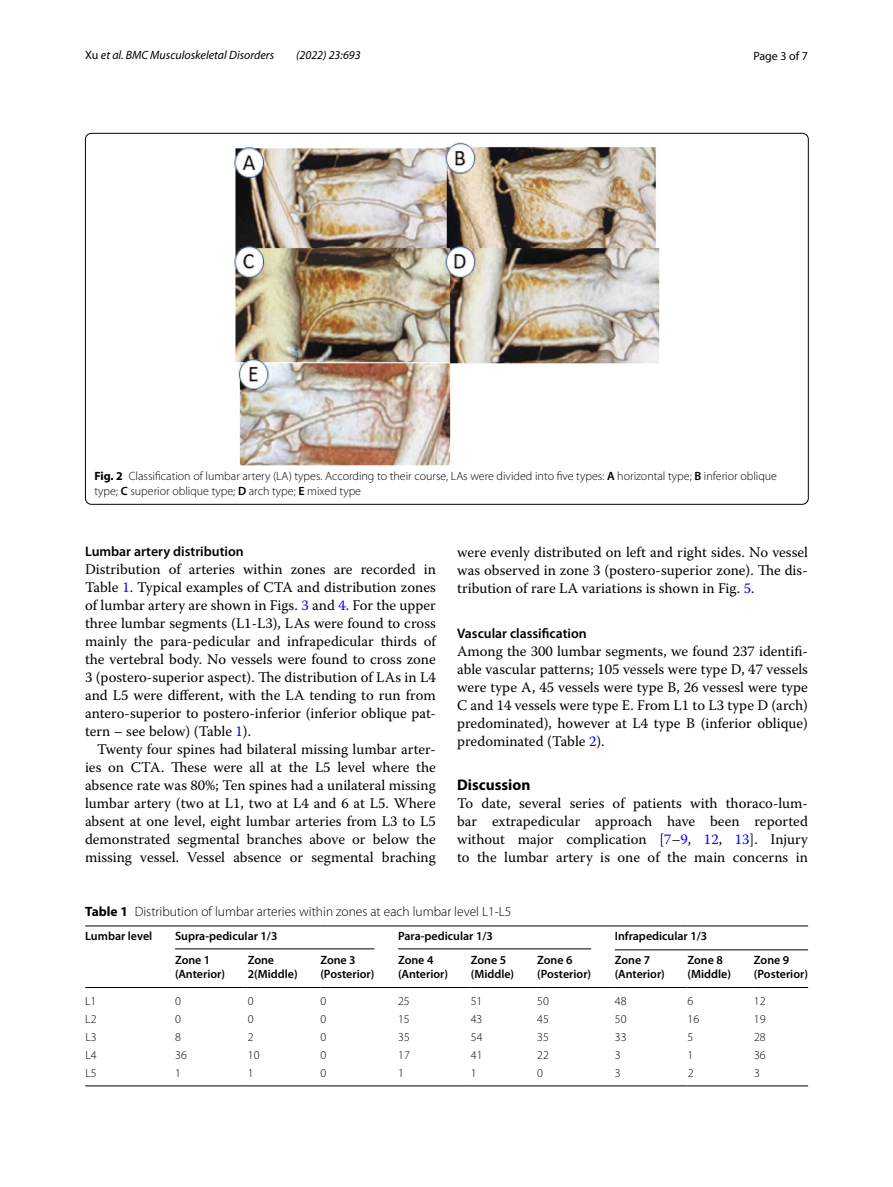
<style>
.page{position:relative;width:893px;height:1187px;background:#fff}
.page>*{position:absolute;margin:0;border:0;box-sizing:border-box;transform-origin:0 0}
.t1{font:700 15.45px "Myriad Pro";color:#000}
.t2{font:14.7px/18px "Warnock Pro";color:#000;text-align:justify}
.t3{font:600 13.8px "Myriad Pro";color:#000}
.t4{font:300 13.5px "Myriad Pro";color:#000}
.t5{font:300 12px/15px "Myriad Pro";color:#000}
.t6{font:600 12px/13.5px "Myriad Pro";color:#000}
.t7{font:italic 12px "Myriad Pro";color:#000}
.t8{font:12px "Myriad Pro";color:#000}
.s1{font-style:normal}
.s2{font-weight:700}
.s3{font-weight:600}
.s4{color:#00f}
</style>
<div class="page">
<img style="left:234px;top:142px;width:425px;height:323px">
<hr style="left:85px;top:925px;width:90px;height:1px;background:#000">
<hr style="left:85px;top:987px;width:90px;height:1px;background:#000">
<hr style="left:175px;top:925px;width:73px;height:1px;background:#000">
<hr style="left:248px;top:925px;width:72px;height:1px;background:#000">
<hr style="left:320px;top:925px;width:78px;height:1px;background:#000">
<hr style="left:398px;top:925px;width:73px;height:1px;background:#000">
<hr style="left:471px;top:925px;width:66px;height:1px;background:#000">
<hr style="left:537px;top:925px;width:78px;height:1px;background:#000">
<hr style="left:615px;top:925px;width:72px;height:1px;background:#000">
<hr style="left:687px;top:925px;width:67px;height:1px;background:#000">
<hr style="left:754px;top:925px;width:54px;height:1px;background:#000">
<hr style="left:175px;top:987px;width:73px;height:1px;background:#000">
<hr style="left:248px;top:987px;width:72px;height:1px;background:#000">
<hr style="left:320px;top:987px;width:78px;height:1px;background:#000">
<hr style="left:398px;top:987px;width:73px;height:1px;background:#000">
<hr style="left:471px;top:987px;width:66px;height:1px;background:#000">
<hr style="left:537px;top:987px;width:78px;height:1px;background:#000">
<hr style="left:615px;top:987px;width:72px;height:1px;background:#000">
<hr style="left:687px;top:987px;width:67px;height:1px;background:#000">
<hr style="left:754px;top:987px;width:54px;height:1px;background:#000">
<hr style="left:85px;top:1085px;width:90px;height:1px;background:#000">
<hr style="left:175px;top:1085px;width:73px;height:1px;background:#000">
<hr style="left:248px;top:1085px;width:72px;height:1px;background:#000">
<hr style="left:320px;top:1085px;width:78px;height:1px;background:#000">
<hr style="left:398px;top:1085px;width:73px;height:1px;background:#000">
<hr style="left:471px;top:1085px;width:66px;height:1px;background:#000">
<hr style="left:537px;top:1085px;width:78px;height:1px;background:#000">
<hr style="left:615px;top:1085px;width:72px;height:1px;background:#000">
<hr style="left:687px;top:1085px;width:67px;height:1px;background:#000">
<hr style="left:754px;top:1085px;width:54px;height:1px;background:#000">
<hr style="left:175px;top:948px;width:199px;height:1px;background:#000">
<hr style="left:398px;top:948px;width:193px;height:1px;background:#000">
<hr style="left:615px;top:949px;width:193px;height:1px;background:#000">
<p class="t7" style="left:85px;top:48px;width:191px"><span class="s1">Xu</span> et al. BMC Musculoskeletal Disorders</p>
<p class="t7" style="left:296px;top:48px;width:66px">(2022) 23:693</p>
<p class="t8" style="left:753px;top:48px;width:56px">Page 3 of 7</p>
<p class="t5" style="left:94px;top:469px;width:684px"><span class="s2">Fig. 2</span> Classification of lumbar artery (LA) types. According to their course, LAs were divided into five types: <span class="s3">A</span> horizontal type; <span class="s3">B</span> inferior oblique type; <span class="s3">C</span> superior oblique type; <span class="s3">D</span> arch type; <span class="s3">E</span> mixed type</p>
<p class="t3" style="left:85px;top:543px;width:160px">Lumbar artery distribution</p>
<p class="t2" style="left:85px;top:560px;width:352px">Distribution of arteries within zones are recorded in Table <span class="s4">1</span>. Typical examples of CTA and distribution zones of lumbar artery are shown in Figs. <span class="s4">3</span> and <span class="s4">4</span>. For the upper three lumbar segments (L1-L3), LAs were found to cross mainly the para-pedicular and infrapedicular thirds of the vertebral body. No vessels were found to cross zone 3 (postero-superior aspect). The distribution of LAs in L4 and L5 were different, with the LA tending to run from antero-superior to postero-inferior (inferior oblique pat&shy;tern – see below) (Table <span class="s4">1</span>).</p>
<p class="t2" style="left:85px;top:740px;width:352px;text-indent:12px">Twenty four spines had bilateral missing lumbar arter&shy;ies on CTA. These were all at the L5 level where the absence rate was 80%; Ten spines had a unilateral missing lumbar artery (two at L1, two at L4 and 6 at L5. Where absent at one level, eight lumbar arteries from L3 to L5 demonstrated segmental branches above or below the missing vessel. Vessel absence or segmental braching</p>
<p class="t2" style="left:457px;top:542px;width:352px">were evenly distributed on left and right sides. No vessel was observed in zone 3 (postero-superior zone). The dis&shy;tribution of rare LA variations is shown in Fig. <span class="s4">5</span>.</p>
<p class="t3" style="left:457px;top:624px;width:131px">Vascular classification</p>
<p class="t2" style="left:457px;top:641px;width:352px">Among the 300 lumbar segments, we found 237 identifi&shy;able vascular patterns; 105 vessels were type D, 47 vessels were type A, 45 vessels were type B, 26 vessesl were type C and 14 vessels were type E. From L1 to L3 type D (arch) predominated), however at L4 type B (inferior oblique) predominated (Table <span class="s4">2</span>).</p>
<p class="t1" style="left:457px;top:775px;width:75px">Discussion</p>
<p class="t2" style="left:457px;top:794px;width:352px">To date, several series of patients with thoraco-lum&shy;bar extrapedicular approach have been reported without major complication [<span class="s4">7</span>–<span class="s4">9</span>, <span class="s4">12</span>, <span class="s4">13</span>]. Injury to the lumbar artery is one of the main concerns in</p>
<p class="t4" style="left:85px;top:904px;width:428px"><span class="s2">Table 1</span> Distribution of lumbar arteries within zones at each lumbar level L1-L5</p>
<p class="t6" style="left:85px;top:929px;width:69px">Lumbar level</p>
<p class="t6" style="left:175px;top:929px;width:104px">Supra-pedicular 1/3</p>
<p class="t6" style="left:398px;top:929px;width:96px">Para-pedicular 1/3</p>
<p class="t6" style="left:615px;top:929px;width:94px">Infrapedicular 1/3</p>
<p class="t6" style="left:175px;top:953px;width:52px">Zone 1 (Anterior)</p>
<p class="t6" style="left:248px;top:953px;width:51px">Zone<br>2(Middle)</p>
<p class="t6" style="left:320px;top:953px;width:56px">Zone 3 (Posterior)</p>
<p class="t6" style="left:398px;top:953px;width:52px">Zone 4 (Anterior)</p>
<p class="t6" style="left:471px;top:953px;width:45px">Zone 5 (Middle)</p>
<p class="t6" style="left:537px;top:953px;width:56px">Zone 6 (Posterior)</p>
<p class="t6" style="left:615px;top:953px;width:52px">Zone 7 (Anterior)</p>
<p class="t6" style="left:687px;top:953px;width:45px">Zone 8 (Middle)</p>
<p class="t6" style="left:754px;top:953px;width:56px">Zone 9 (Posterior)</p>
<p class="t5" style="left:85px;top:993px;width:13px">L1</p>
<p class="t5" style="left:175px;top:993px;width:7px">0</p>
<p class="t5" style="left:248px;top:993px;width:7px">0</p>
<p class="t5" style="left:320px;top:993px;width:7px">0</p>
<p class="t5" style="left:398px;top:993px;width:13px">25</p>
<p class="t5" style="left:471px;top:993px;width:13px">51</p>
<p class="t5" style="left:537px;top:993px;width:13px">50</p>
<p class="t5" style="left:615px;top:993px;width:13px">48</p>
<p class="t5" style="left:687px;top:993px;width:7px">6</p>
<p class="t5" style="left:754px;top:993px;width:13px">12</p>
<p class="t5" style="left:85px;top:1011px;width:13px">L2</p>
<p class="t5" style="left:175px;top:1011px;width:7px">0</p>
<p class="t5" style="left:248px;top:1011px;width:7px">0</p>
<p class="t5" style="left:320px;top:1011px;width:7px">0</p>
<p class="t5" style="left:398px;top:1011px;width:13px">15</p>
<p class="t5" style="left:471px;top:1011px;width:13px">43</p>
<p class="t5" style="left:537px;top:1011px;width:13px">45</p>
<p class="t5" style="left:615px;top:1011px;width:13px">50</p>
<p class="t5" style="left:688px;top:1011px;width:13px">16</p>
<p class="t5" style="left:754px;top:1011px;width:13px">19</p>
<p class="t5" style="left:85px;top:1029px;width:13px">L3</p>
<p class="t5" style="left:175px;top:1029px;width:7px">8</p>
<p class="t5" style="left:248px;top:1029px;width:7px">2</p>
<p class="t5" style="left:320px;top:1029px;width:7px">0</p>
<p class="t5" style="left:398px;top:1029px;width:13px">35</p>
<p class="t5" style="left:471px;top:1029px;width:13px">54</p>
<p class="t5" style="left:537px;top:1029px;width:13px">35</p>
<p class="t5" style="left:615px;top:1029px;width:13px">33</p>
<p class="t5" style="left:688px;top:1029px;width:7px">5</p>
<p class="t5" style="left:754px;top:1029px;width:13px">28</p>
<p class="t5" style="left:85px;top:1047px;width:13px">L4</p>
<p class="t5" style="left:175px;top:1047px;width:13px">36</p>
<p class="t5" style="left:248px;top:1047px;width:13px">10</p>
<p class="t5" style="left:320px;top:1047px;width:7px">0</p>
<p class="t5" style="left:398px;top:1047px;width:13px">17</p>
<p class="t5" style="left:471px;top:1047px;width:13px">41</p>
<p class="t5" style="left:537px;top:1047px;width:13px">22</p>
<p class="t5" style="left:615px;top:1047px;width:7px">3</p>
<p class="t5" style="left:688px;top:1047px;width:7px">1</p>
<p class="t5" style="left:754px;top:1047px;width:13px">36</p>
<p class="t5" style="left:85px;top:1065px;width:13px">L5</p>
<p class="t5" style="left:175px;top:1065px;width:7px">1</p>
<p class="t5" style="left:248px;top:1065px;width:7px">1</p>
<p class="t5" style="left:321px;top:1065px;width:7px">0</p>
<p class="t5" style="left:398px;top:1065px;width:7px">1</p>
<p class="t5" style="left:471px;top:1065px;width:7px">1</p>
<p class="t5" style="left:537px;top:1065px;width:7px">0</p>
<p class="t5" style="left:615px;top:1065px;width:7px">3</p>
<p class="t5" style="left:688px;top:1065px;width:7px">2</p>
<p class="t5" style="left:754px;top:1065px;width:7px">3</p>
</div>
